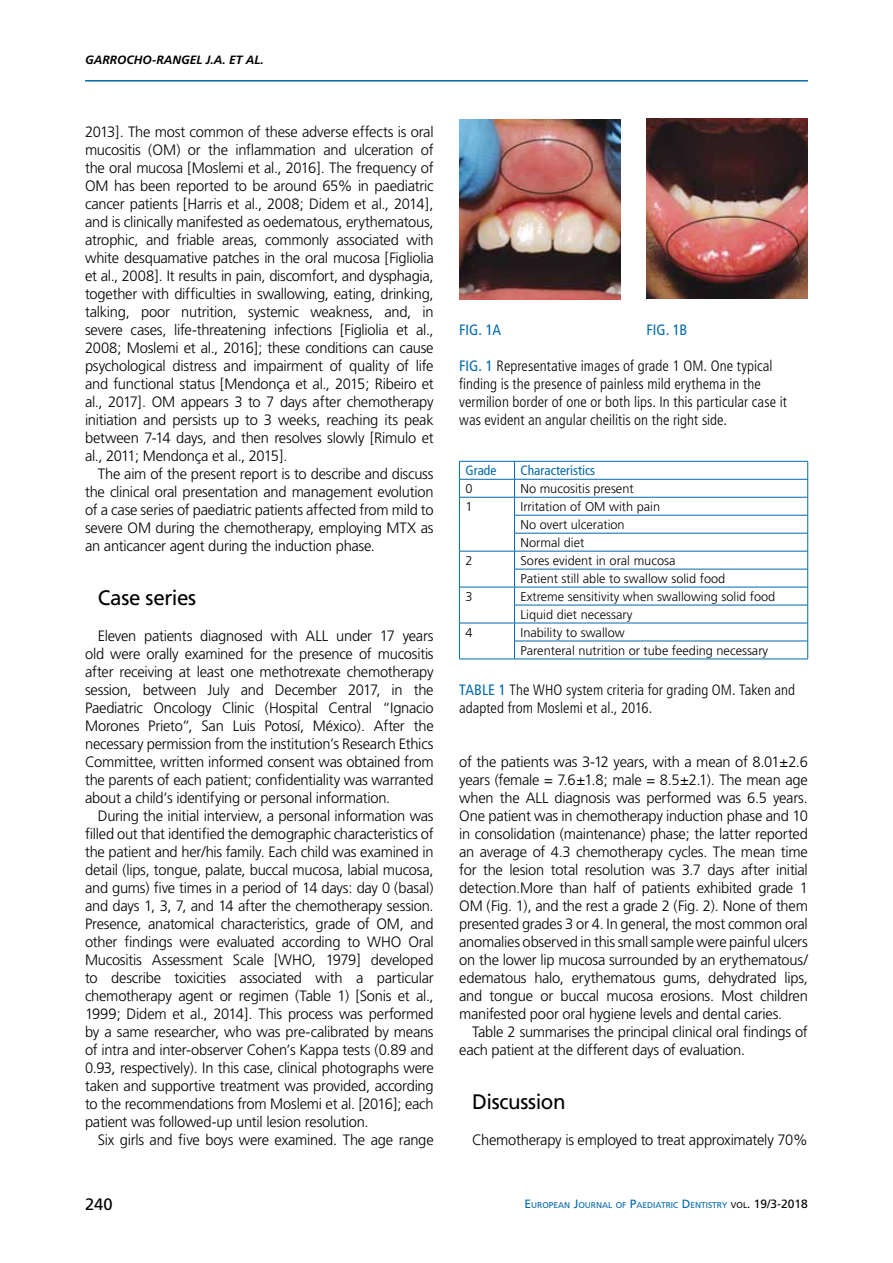
<style>
.page{position:relative;width:893px;height:1263px;background:#fff}
.page>*{position:absolute;margin:0;border:0;box-sizing:border-box;transform-origin:0 0}
.t1{font:21px "Frutiger";letter-spacing:-.015em;color:#000}
.t2{font:16.5px "Frutiger";color:#000}
.t3{font:300 15px/18px "Frutiger";letter-spacing:-.015em;color:#000;text-align:justify}
.t4{font:300 condensed 15px/18px "Frutiger";color:#000}
.t5{font:condensed 15px "Frutiger";color:#0068a9}
.t6{font:condensed 13.5px "Frutiger";color:#0068a9}
.t7{font:300 12.75px/18px "Frutiger";color:#000}
.t8{font:italic 700 12px "Frutiger";color:#000}
.t9{font:8.4px "Frutiger";color:#0068a9}
.s1{font-weight:400;color:#0068a9}
.s2{font-size:12px}
.s3{color:#000}
.s4{font-size:12px;color:#000}
</style>
<div class="page">
<hr style="left:85px;top:80px;width:723px;height:2px;background:#0068a9">
<img style="left:459px;top:119px;width:162px;height:180px">
<img style="left:646px;top:118px;width:162px;height:180px">
<hr style="left:459px;top:461px;width:55px;height:1px;background:#0068a9">
<hr style="left:514px;top:461px;width:294px;height:1px;background:#0068a9">
<hr style="left:459px;top:479px;width:55px;height:1px;background:#0068a9">
<hr style="left:514px;top:479px;width:294px;height:1px;background:#0068a9">
<hr style="left:459px;top:497px;width:55px;height:1px;background:#0068a9">
<hr style="left:514px;top:497px;width:294px;height:1px;background:#0068a9">
<hr style="left:514px;top:515px;width:294px;height:1px;background:#0068a9">
<hr style="left:514px;top:533px;width:294px;height:1px;background:#0068a9">
<hr style="left:459px;top:551px;width:55px;height:1px;background:#0068a9">
<hr style="left:514px;top:551px;width:294px;height:1px;background:#0068a9">
<hr style="left:514px;top:569px;width:294px;height:1px;background:#0068a9">
<hr style="left:459px;top:587px;width:55px;height:1px;background:#0068a9">
<hr style="left:514px;top:587px;width:294px;height:1px;background:#0068a9">
<hr style="left:514px;top:605px;width:294px;height:1px;background:#0068a9">
<hr style="left:459px;top:623px;width:55px;height:1px;background:#0068a9">
<hr style="left:514px;top:623px;width:294px;height:1px;background:#0068a9">
<svg style="left:459px;top:461px;width:1px;height:198px"></svg>
<hr style="left:514px;top:641px;width:294px;height:1px;background:#0068a9">
<svg style="left:514px;top:461px;width:1px;height:198px"></svg>
<svg style="left:807px;top:461px;width:1px;height:198px"></svg>
<hr style="left:459px;top:659px;width:55px;height:1px;background:#0068a9">
<hr style="left:514px;top:659px;width:294px;height:1px;background:#0068a9">
<p class="t8" style="left:85px;top:53px;width:180px">GARROCHO-RANGEL J.A. ET AL.</p>
<p class="t3" style="left:85px;top:123px;width:350px">2013]. The most common of these adverse effects is oral mucositis (OM) or the inflammation and ulceration of the oral mucosa [Moslemi et al., 2016]. The frequency of OM has been reported to be around 65% in paediatric cancer patients [Harris et al., 2008; Didem et al., 2014], and is clinically manifested as oedematous, erythematous, atrophic, and friable areas, commonly associated with white desquamative patches in the oral mucosa [Figliolia et al., 2008]. It results in pain, discomfort, and dysphagia, together with difficulties in swallowing, eating, drinking, talking, poor nutrition, systemic weakness, and, in severe cases, life-threatening infections [Figliolia et al., 2008; Moslemi et al., 2016]; these conditions can cause psychological distress and impairment of quality of life and functional status [Mendonça et al., 2015; Ribeiro et al., 2017]. OM appears 3 to 7 days after chemotherapy initiation and persists up to 3 weeks, reaching its peak between 7-14 days, and then resolves slowly [Rimulo et al., 2011; Mendonça et al., 2015].</p>
<p class="t3" style="left:85px;top:465px;width:350px;text-indent:13px">The aim of the present report is to describe and discuss the clinical oral presentation and management evolution of a case series of paediatric patients affected from mild to severe OM during the chemotherapy, employing MTX as an anticancer agent during the induction phase.</p>
<h1 class="t1" style="left:98px;top:585px;width:100px">Case series</h1>
<p class="t3" style="left:85px;top:627px;width:350px;text-indent:13px">Eleven patients diagnosed with ALL under 17 years old were orally examined for the presence of mucositis after receiving at least one methotrexate chemotherapy session, between July and December 2017, in the Paediatric Oncology Clinic (Hospital Central “Ignacio Morones Prieto”, San Luis Potosí, México). After the necessary permission from the institution’s Research Ethics Committee, written informed consent was obtained from the parents of each patient; confidentiality was warranted about a child’s identifying or personal information.</p>
<p class="t3" style="left:85px;top:807px;width:350px;text-indent:13px">During the initial interview, a personal information was filled out that identified the demographic characteristics of the patient and her/his family. Each child was examined in detail (lips, tongue, palate, buccal mucosa, labial mucosa, and gums) five times in a period of 14 days: day 0 (basal) and days 1, 3, 7, and 14 after the chemotherapy session.<br>Presence, anatomical characteristics, grade of OM, and other findings were evaluated according to WHO Oral Mucositis Assessment Scale [WHO, 1979] developed to describe toxicities associated with a particular chemotherapy agent or regimen (Table 1) [Sonis et al., 1999; Didem et al., 2014]. This process was performed by a same researcher, who was pre-calibrated by means of intra and inter-observer Cohen’s Kappa tests (0.89 and 0.93, respectively). In this case, clinical photographs were taken and supportive treatment was provided, according to the recommendations from Moslemi et al. [2016]; each patient was followed-up until lesion resolution.</p>
<p class="t3" style="left:98px;top:1131px;width:337px">Six girls and five boys were examined. The age range</p>
<p class="t5" style="left:459px;top:321px;width:43px">fig. 1A</p>
<p class="t5" style="left:646px;top:321px;width:40px">fig. 1B</p>
<p class="t4" style="left:459px;top:357px;width:329px"><span class="s1">fig. 1</span> Representative images of grade 1 OM. One typical finding is the presence of painless mild erythema in the vermilion border of one or both lips. In this particular case it was evident an angular cheilitis on the right side.</p>
<p class="t6" style="left:465px;top:463px;width:32px">Grade</p>
<p class="t6" style="left:520px;top:463px;width:76px">Characteristics</p>
<p class="t7" style="left:465px;top:480px;width:9px">0</p>
<p class="t7" style="left:520px;top:480px;width:115px">No mucositis present</p>
<p class="t7" style="left:465px;top:498px;width:9px">1</p>
<p class="t7" style="left:520px;top:498px;width:141px">Irritation of OM with pain<br>No overt ulceration<br>Normal diet</p>
<p class="t7" style="left:465px;top:551px;width:9px">2</p>
<p class="t7" style="left:520px;top:551px;width:206px">Sores evident in oral mucosa<br>Patient still able to swallow solid food</p>
<p class="t7" style="left:465px;top:587px;width:9px">3</p>
<p class="t7" style="left:520px;top:587px;width:256px">Extreme sensitivity when swallowing solid food<br>Liquid diet necessary</p>
<p class="t7" style="left:465px;top:623px;width:9px">4</p>
<p class="t7" style="left:520px;top:623px;width:249px">Inability to swallow<br>Parenteral nutrition or tube feeding necessary</p>
<p class="t4" style="left:459px;top:681px;width:337px"><span class="s1">tabLE 1</span> The WHO system criteria for grading OM. Taken and adapted from Moslemi et al., 2016.</p>
<p class="t3" style="left:459px;top:753px;width:350px">of the patients was 3-12 years, with a mean of 8.01±2.6 years (female = 7.6±1.8; male = 8.5±2.1). The mean age when the ALL diagnosis was performed was 6.5 years.<br>One patient was in chemotherapy induction phase and 10 in consolidation (maintenance) phase; the latter reported an average of 4.3 chemotherapy cycles. The mean time for the lesion total resolution was 3.7 days after initial detection.More than half of patients exhibited grade 1<br>OM (Fig. 1), and the rest a grade 2 (Fig. 2). None of them presented grades 3 or 4. In general, the most common oral anomalies observed in this small sample were painful ulcers on the lower lip mucosa surrounded by an erythematous/ edematous halo, erythematous gums, dehydrated lips, and tongue or buccal mucosa erosions. Most children manifested poor oral hygiene levels and dental caries.</p>
<p class="t3" style="left:459px;top:1023px;width:350px;text-indent:13px">Table 2 summarises the principal clinical oral findings of each patient at the different days of evaluation.</p>
<h1 class="t1" style="left:472px;top:1089px;width:95px">Discussion</h1>
<p class="t3" style="left:472px;top:1131px;width:337px">Chemotherapy is employed to treat approximately 70%</p>
<p class="t2" style="left:85px;top:1194px;width:29px">240</p>
<p class="t9" style="left:524px;top:1200px;width:285px"><span class="s2">E</span>UROPEAN <span class="s2">J</span>OURNAL OF <span class="s2">P</span>AE DIATRIC <span class="s2">D</span> E NTISTRY <span class="s3">VOL</span><span class="s4">. 19/3-2018</span></p>
</div>
